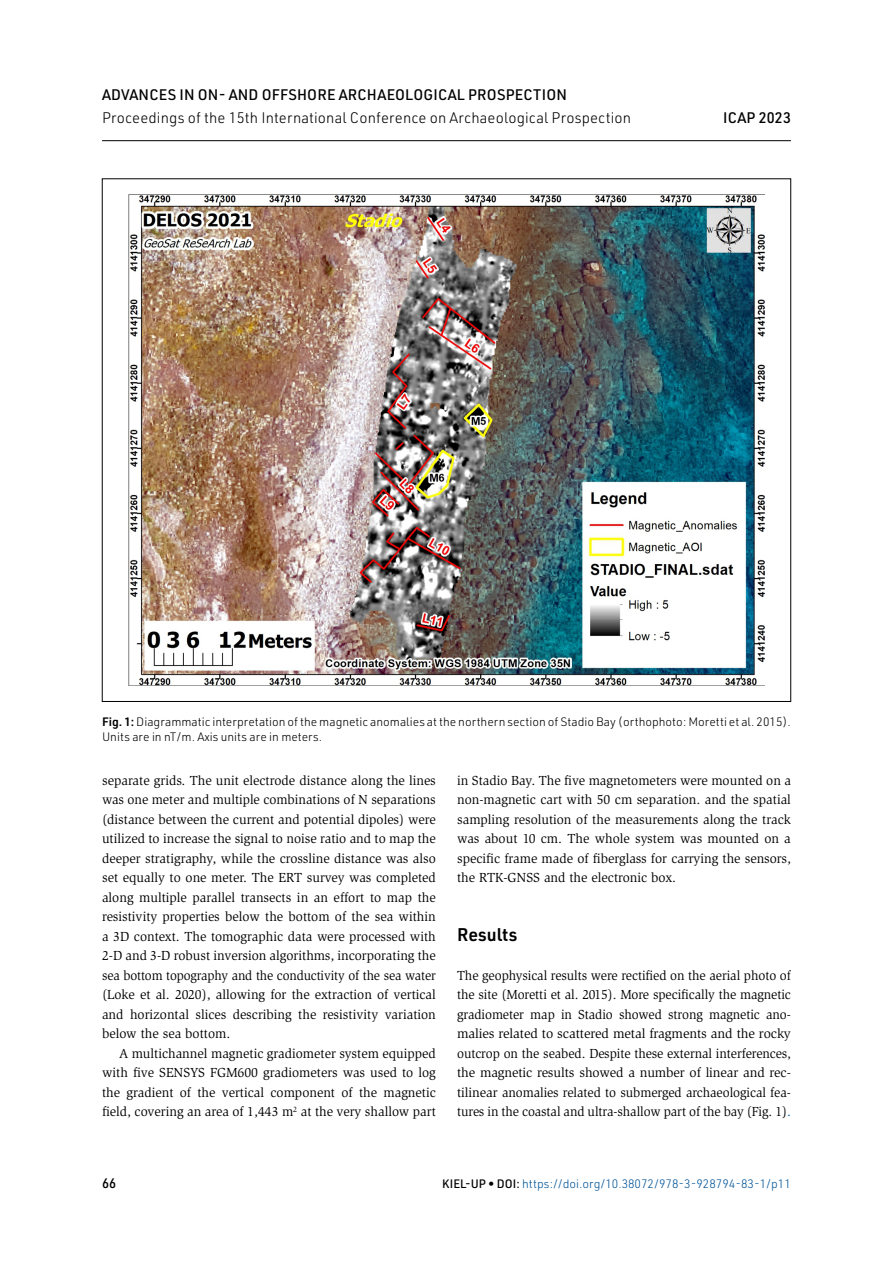
<style>
.page{position:relative;width:893px;height:1263px;background:#fff}
.page>*{position:absolute;margin:0;border:0;box-sizing:border-box;transform-origin:0 0}
.KUP_4__Kapitelübersc{font:600 18px "URWDIN";color:#000}
.t1{font:300 15px "URWDIN";letter-spacing:.01em;color:#000}
.t2{font:500 15px "URWDIN";letter-spacing:.01em;color:#000}
.KUP_6__Fließtext{font:13.5px/19.5px "Slimbach Std";color:#000;text-align:justify}
.KUP_6__Fließtext-2{font:13.5px/19.5px "Slimbach Std";color:#000;text-align:justify;scale:.96 1}
.t3{font:500 13.5px "URWDIN";color:#000;scale:.96 1}
.KUP_7__Bildunterschr{font:300 12px/14.4px "URWDIN";color:#000}
.t4{font:300 12px "URWDIN";color:#005498}
.s1{font-weight:600}
.s2{color:#005498}
.s3{font-weight:500;color:#000}
</style>
<div class="page">
<hr style="left:102px;top:140px;width:689px;height:1px;background:#000">
<img style="left:129px;top:195px;width:635px;height:491px">
<p class="t2" style="left:102px;top:85px;width:466px">ADVANCES IN ON- AND OFFSHORE ARCHAEOLOGICAL PROSPECTION</p>
<p class="t1" style="left:102px;top:108px;width:531px">Proceedings of the 15th International Conference on Archaeological Prospection</p>
<p class="t2" style="left:723px;top:108px;width:69px">ICAP 2023</p>
<p class="KUP_7__Bildunterschr" style="left:102px;top:714px;width:690px"><span class="s1">Fig. 1:</span> Diagrammatic interpretation of the magnetic anomalies at the northern section of Stadio Bay (orthophoto: Moretti et al. 2015).<br>Units are in nT/m. Axis units are in meters.</p>
<p class="KUP_6__Fließtext" style="left:102px;top:770px;width:335px">separate grids. The unit electrode distance along the lines was one meter and multiple combinations of N separations (distance between the current and potential dipoles) were utilized to increase the signal to noise ratio and to map the deeper stratigraphy, while the crossline distance was also set equally to one meter. The ERT survey was completed along multiple parallel transects in an effort to map the resistivity properties below the bottom of the sea within a 3D context. The tomographic data were processed with 2-D and 3-D robust inversion algorithms, incorporating the sea bottom topography and the conductivity of the sea water (Loke et al. 2020), allowing for the extraction of vertical and horizontal slices describing the resistivity variation below the sea bottom.</p>
<p class="KUP_6__Fließtext" style="left:102px;top:1043px;width:335px;text-indent:17px">A multichannel magnetic gradiometer system equipped with five SENSYS FGM600 gradiometers was used to log the gradient of the vertical component of the magnetic field, covering an area of 1,443 m<sup>2</sup> at the very shallow part</p>
<p class="KUP_6__Fließtext" style="left:457px;top:770px;width:335px">in Stadio Bay. The five magnetometers were mounted on a non-magnetic cart with 50 cm separation. and the spatial sampling resolution of the measurements along the track was about 10 cm. The whole system was mounted on a specific frame made of fiberglass for carrying the sensors, the RTK-GNSS and the electronic box.</p>
<p class="KUP_4__Kapitelübersc" style="left:457px;top:922px;width:62px">Results</p>
<p class="KUP_6__Fließtext-2" style="left:457px;top:965px;width:349px">The geophysical results were rectified on the aerial photo of the site (Moretti et al. 2015). More specifically the magnetic gradiometer map in Stadio showed strong magnetic ano&shy;malies related to scattered metal fragments and the rocky outcrop on the seabed. Despite these external interferences, the magnetic results showed a number of linear and rec&shy;tilinear anomalies related to submerged archaeological fea&shy;tures in the coastal and ultra-shallow part of the bay (Fig. 1)<span class="s2">.</span></p>
<p class="t3" style="left:102px;top:1174px;width:16px">66</p>
<p class="t4" style="left:442px;top:1175px;width:350px"><span class="s3">KIEL-UP • DOI:</span> https://doi.org/10.38072/978-3-928794-83-1/p11</p>
</div>
